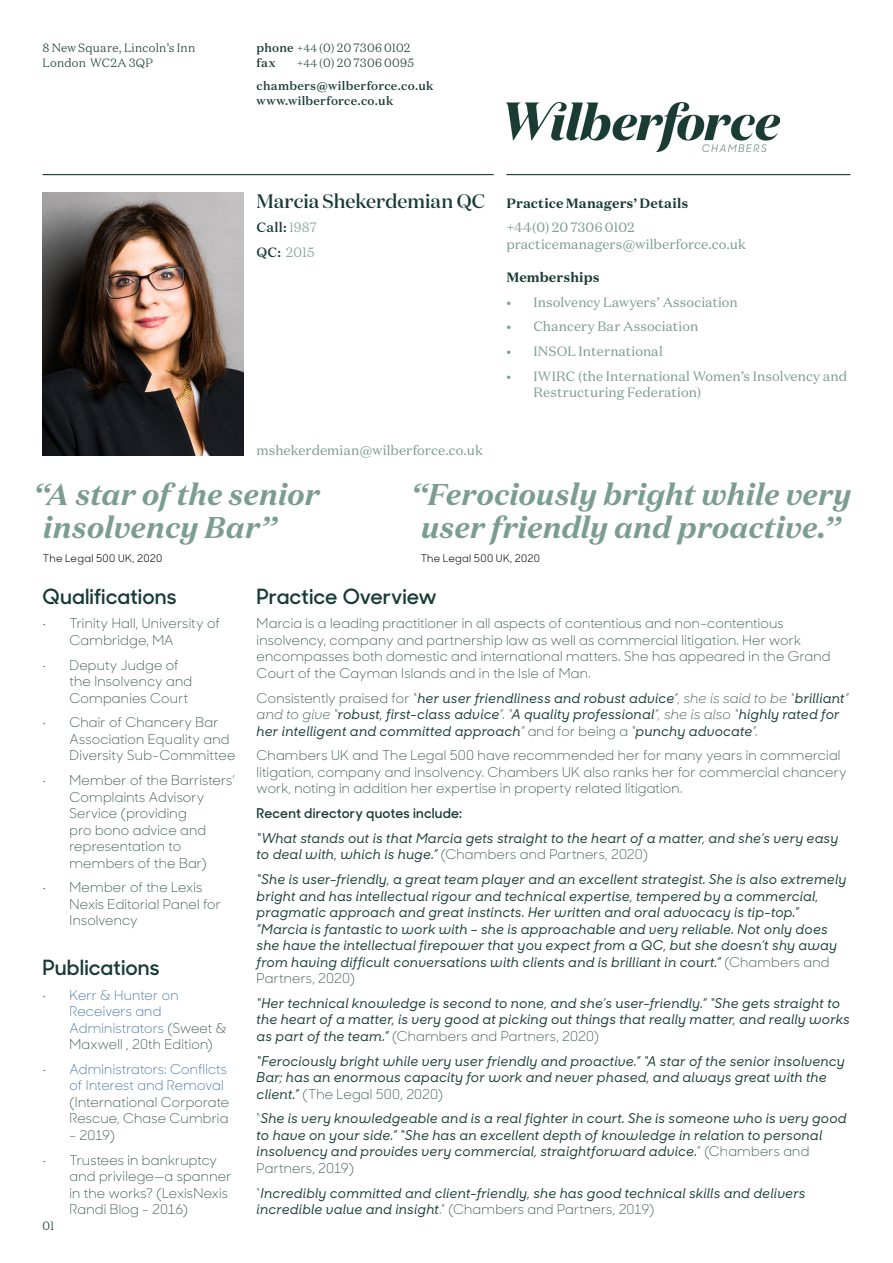
<style>
.page{position:relative;width:893px;height:1263px;background:#fff}
.page>*{position:absolute;margin:0;border:0;box-sizing:border-box;transform-origin:0 0}
.t1{font:italic 700 30px/33px "Domaine Text";letter-spacing:-.01em;color:#7b9c91;text-align:center}
.t2{font:600 21px "Sharp Sans No 1";letter-spacing:.005em;color:#183c35}
.t3{font:500 19.5px "Domaine Display";color:#183c35}
.t4{font:italic 500 13.5px/16.5px "Sharp Sans No 1";letter-spacing:.01em;color:#183c35}
.t5{font:300 13.5px/16.5px "Sharp Sans No 1";letter-spacing:.015em;color:#183c35}
.t6{font:13.5px/16.5px "Domaine Text";letter-spacing:.005em;color:#7b9c91}
.t7{font:300 13.5px/16.5px "Sharp Sans No 1";letter-spacing:.01em;color:#275b9b}
.t8{font:700 13.5px "Domaine Text";letter-spacing:.01em;color:#183c35}
.t9{font:600 13.5px "Sharp Sans No 1";letter-spacing:.015em;color:#183c35}
.t10{font:500 13.5px/24.8px "Domaine Text";color:#183c35}
.t11{font:500 12px/23.5px "Domaine Text";letter-spacing:.025em;color:#183c35}
.t12{font:300 12px/15px "Domaine Text";letter-spacing:.015em;color:#183c35}
.t13{font:10.5px "Sharp Sans No 1";letter-spacing:.025em;color:#000}
.s1{font-weight:500}
.s2{font-size:10.5px}
.s3{font-weight:300;font-size:10.5px}
.s4{font-weight:300}
.s5{font-weight:300;color:#7b9c91}
.s6{color:#183c35}
.s7{font-weight:300;font-style:normal}
</style>
<div class="page">
<img style="left:506px;top:103px;width:273px;height:49px">
<hr style="left:506px;top:174px;width:344px;height:1px;background:#183c35">
<hr style="left:43px;top:174px;width:451px;height:1px;background:#183c35">
<img style="left:43px;top:193px;width:201px;height:262px">
<p class="t12" style="left:43px;top:40px;width:154px">8 New Square, Lincoln’s Inn<br>London WC2A 3QP</p>
<p class="t12" style="left:257px;top:40px;width:155px"><span class="s1">phone</span> <span class="s2">+44</span> (0) 20 7306 0102 <span class="s1">fax</span></p>
<p class="t11" style="left:257px;top:51px;width:178px;text-indent:41px"><span class="s3">+44</span> <span class="s4">(0) 20 7306 0095 </span>chambers@wilberforce.co.uk</p>
<p class="t11" style="left:257px;top:89px;width:138px">www.wilberforce.co.uk</p>
<h3 class="t3" style="left:256px;top:188px;width:230px">Marcia Shekerdemian QC</h3>
<p class="t10" style="left:256px;top:215px;width:62px">Call: <span class="s5">1987<br></span>QC: <span class="s5">2015</span></p>
<p class="t6" style="left:256px;top:442px;width:228px">mshekerdemian@wilberforce.co.uk</p>
<p class="t8" style="left:506px;top:194px;width:183px">Practice Managers’ Details</p>
<p class="t6" style="left:506px;top:219px;width:241px">+44(0) 20 7306 0102 practicemanagers@wilberforce.co.uk</p>
<p class="t8" style="left:506px;top:268px;width:95px">Memberships</p>
<p class="t6" style="left:506px;top:293px;width:233px">• Insolvency Lawyers’ Association</p>
<p class="t6" style="left:506px;top:318px;width:193px">• Chancery Bar Association</p>
<p class="t6" style="left:506px;top:343px;width:158px">• INSOL International</p>
<p class="t6" style="left:533px;top:368px;width:315px;text-indent:-27px">• IWIRC (the International Women’s Insolvency and<br>Restructuring Federation)</p>
<h1 class="t1" style="left:43px;top:477px;width:278px;text-align:left;text-indent:-10px">“A star of the senior insolvency Bar”</h1>
<p class="t13" style="left:43px;top:551px;width:121px">The Legal 500 UK, 2020</p>
<h1 class="t1" style="left:411px;top:477px;width:441px">“Ferociously bright while very user friendly and proactive.”</h1>
<p class="t13" style="left:421px;top:551px;width:121px">The Legal 500 UK, 2020</p>
<h2 class="t2" style="left:43px;top:581px;width:136px">Qualifications</h2>
<p class="t5" style="left:70px;top:615px;width:152px;text-indent:-27px">• Trinity Hall, University of<br>Cambridge, MA</p>
<p class="t5" style="left:70px;top:656px;width:124px;text-indent:-27px">• Deputy Judge of the Insolvency and<br>Companies Court</p>
<p class="t5" style="left:70px;top:714px;width:167px;text-indent:-27px">• Chair of Chancery Bar<br>Association Equality and<br>Diversity Sub-Committee</p>
<p class="t5" style="left:70px;top:771px;width:167px;text-indent:-27px">• Member of the Barristers’<br>Complaints Advisory<br>Service (providing<br>pro bono advice and representation to members of the Bar)</p>
<p class="t5" style="left:70px;top:879px;width:153px;text-indent:-27px">• Member of the Lexis<br>Nexis Editorial Panel for<br>Insolvency</p>
<h2 class="t2" style="left:43px;top:952px;width:119px">Publications</h2>
<p class="t7" style="left:70px;top:986px;width:158px;text-indent:-27px"><span class="s6">•</span> Kerr &amp; Hunter on<br>Receivers and<br>Administrators <span class="s6">(Sweet &amp;<br>Maxwell , 20th Edition)</span></p>
<p class="t7" style="left:43px;top:1060px;width:186px;text-align:right"><span class="s6">•</span> Administrators: Conflicts of Interest and Removal</p>
<p class="t5" style="left:70px;top:1093px;width:161px">(International Corporate<br>Rescue, Chase Cumbria</p>
<p class="t5" style="left:70px;top:1126px;width:47px">- 2019)</p>
<p class="t5" style="left:70px;top:1151px;width:163px;text-indent:-27px">• Trustees in bankruptcy and privilege—a spanner in the works? (LexisNexis<br>Randi Blog - 2016)</p>
<p class="t12" style="left:43px;top:1218px;width:13px">01</p>
<h2 class="t2" style="left:257px;top:581px;width:182px">Practice Overview</h2>
<p class="t5" style="left:257px;top:615px;width:575px">Marcia is a leading practitioner in all aspects of contentious and non-contentious insolvency, company and partnership law as well as commercial litigation. Her work encompasses both domestic and international matters. She has appeared in the Grand Court of the Cayman Islands and in the Isle of Man.</p>
<p class="t4" style="left:257px;top:690px;width:593px"><span class="s7">Consistently praised for</span> <span class="s4">“</span>her user friendliness and robust advice<span class="s4">”, she is said to be “</span>brilliant<span class="s4">” and to give “</span>robust, first-class advice<span class="s4">”. “</span>A quality professional<span class="s4">”, she is also “</span>highly rated for her intelligent and committed approach<span class="s4">”</span> <span class="s7">and for being a</span> <span class="s4">“</span>punchy advocate<span class="s4">”.</span></p>
<p class="t5" style="left:257px;top:747px;width:591px">Chambers UK and The Legal 500 have recommended her for many years in commercial litigation, company and insolvency. Chambers UK also ranks her for commercial chancery work, noting in addition her expertise in property related litigation.</p>
<p class="t9" style="left:257px;top:803px;width:207px">Recent directory quotes include:</p>
<p class="t4" style="left:257px;top:830px;width:583px">“What stands out is that Marcia gets straight to the heart of a matter, and she’s very easy to deal with, which is huge.” <span class="s7">(Chambers and Partners, 2020)</span></p>
<p class="t4" style="left:257px;top:871px;width:591px">“She is user-friendly, a great team player and an excellent strategist. She is also extremely bright and has intellectual rigour and technical expertise, tempered by a commercial, pragmatic approach and great instincts. Her written and oral advocacy is tip-top.” ”Marcia is fantastic to work with – she is approachable and very reliable. Not only does she have the intellectual firepower that you expect from a QC, but she doesn’t shy away from having difficult conversations with clients and is brilliant in court.” <span class="s7">(Chambers and Partners, 2020)</span></p>
<p class="t4" style="left:257px;top:995px;width:595px">“Her technical knowledge is second to none, and she’s user-friendly.” “She gets straight to the heart of a matter, is very good at picking out things that really matter, and really works as part of the team.” <span class="s7">(Chambers and Partners, 2020)</span></p>
<p class="t4" style="left:257px;top:1053px;width:590px">“Ferociously bright while very user friendly and proactive.” “A star of the senior insolvency<br>Bar; has an enormous capacity for work and never phased, and always great with the client.” <span class="s7">(The Legal 500, 2020)</span></p>
<p class="t4" style="left:257px;top:1111px;width:591px"><span class="s7">“</span>She is very knowledgeable and is a real fighter in court. She is someone who is very good to have on your side.” “She has an excellent depth of knowledge in relation to personal insolvency and provides very commercial, straightforward advice.<span class="s7">” (Chambers and Partners, 2019)</span></p>
<p class="t4" style="left:257px;top:1185px;width:550px"><span class="s7">“</span>Incredibly committed and client-friendly, she has good technical skills and delivers incredible value and insight<span class="s7">.” (Chambers and Partners, 2019)</span></p>
</div>
